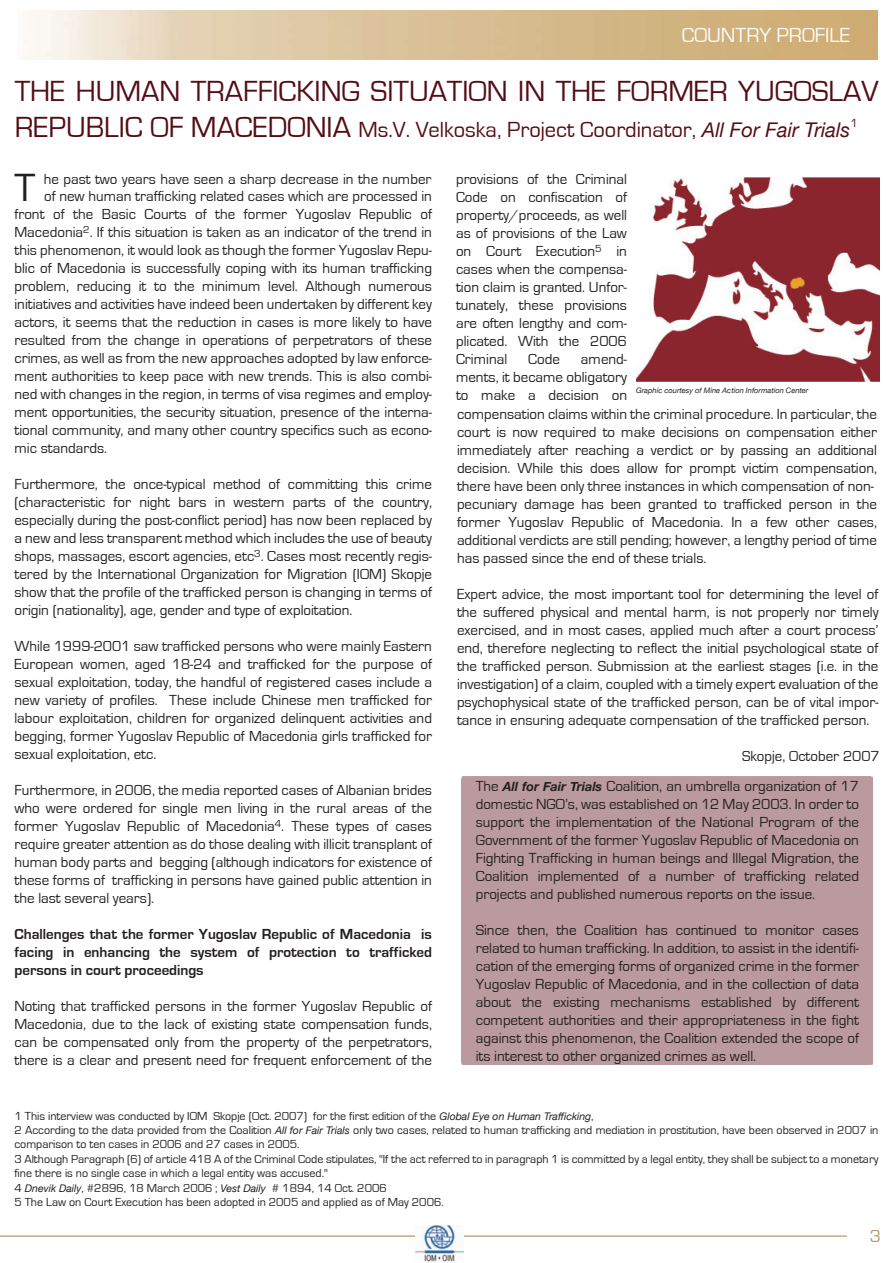
<style>
.page{position:relative;width:893px;height:1263px;background:#fff}
.page>*{position:absolute;margin:0;border:0;box-sizing:border-box;transform-origin:0 0}
.t1{font:40.5px "Eurostile";color:#231f20}
.t2{font:30px "Eurostile";color:#540d16}
.t3{font:22.5px "Eurostile";color:#540d16}
.t4{font:21px "Eurostile";color:#fcfbfc}
.t5{font:18px "Eurostile";color:#b4966b}
.t6{font:15px/18px "Eurostile";color:#231f20;text-align:justify}
.t7{font:700 15px/18px "Eurostile";color:#231f20;text-align:justify}
.t8{font:12px/14.4px "Eurostile";color:#231f20}
.t9{font:12px "Eurostile";color:#540d16}
.t10{font:italic 7.5px "Helvetica Neue";color:#231f20}
.s1{font-size:30px}
.s2{font-family:"Helvetica Neue";font-style:italic;font-size:20.25px}
.s3{font-family:"Helvetica Neue";font-weight:700;font-style:italic;font-size:12.75px}
.s4{font-family:"Helvetica Neue";font-style:italic;font-size:10.5px}
</style>
<div class="page">
<hr style="left:0;top:1236px;width:847px;height:1px;background:#b4966b">
<img style="left:416px;top:1225px;width:48px;height:38px">
<img style="left:636px;top:178px;width:243px;height:203px">
<h3 class="t4" style="left:682px;top:24px;width:170px">COUNTRY PROFILE</h3>
<h2 class="t2" style="left:15px;top:75px;width:865px">THE HUMAN TRAFFICKING SITUATION IN THE FORMER YUGOSLAV</h2>
<h3 class="t3" style="left:15px;top:118px;width:837px"><span class="s1">REPUBLIC OF MACEDONIA</span> Ms.V. Velkoska, Project Coordinator, <span class="s2">All For Fair Trials</span></h3>
<p class="t9" style="left:850px;top:116px;width:9px">1</p>
<h1 class="t1" style="left:14px;top:166px;width:22px">T</h1>
<p class="t6" style="left:44px;top:171px;width:389px">he past two years have seen a sharp decrease in the number</p>
<p class="t6" style="left:14px;top:187px;width:419px;text-indent:30px">of new human trafficking related cases which are processed in front of the Basic Courts of the former Yugoslav Republic of Macedonia<sup>2</sup>. If this situation is taken as an indicator of the trend in this phenomenon, it would look as though the former Yugoslav Repu&shy;blic of Macedonia is successfully coping with its human trafficking problem, reducing it to the minimum level. Although numerous initiatives and activities have indeed been undertaken by different key actors, it seems that the reduction in cases is more likely to have resulted from the change in operations of perpetrators of these crimes, as well as from the new approaches adopted by law enforce&shy;ment authorities to keep pace with new trends. This is also combi&shy;ned with changes in the region, in terms of visa regimes and employ&shy;ment opportunities, the security situation, presence of the interna&shy;tional community, and many other country specifics such as econo&shy;mic standards.</p>
<p class="t6" style="left:14px;top:475px;width:419px">Furthermore, the once-typical method of committing this crime (characteristic for night bars in western parts of the country, especially during the post-conflict period) has now been replaced by a new and less transparent method which includes the use of beauty shops, massages, escort agencies, etc<sup>3</sup>. Cases most recently regis&shy;tered by the International Organization for Migration (IOM) Skopje show that the profile of the trafficked person is changing in terms of origin (nationality), age, gender and type of exploitation.</p>
<p class="t6" style="left:14px;top:637px;width:419px">While 1999-2001 saw trafficked persons who were mainly Eastern European women, aged 18-24 and trafficked for the purpose of sexual exploitation, today, the handful of registered cases include a new variety of profiles. These include Chinese men trafficked for labour exploitation, children for organized delinquent activities and begging, former Yugoslav Republic of Macedonia girls trafficked for sexual exploitation, etc.</p>
<p class="t6" style="left:14px;top:781px;width:419px">Furthermore, in 2006, the media reported cases of Albanian brides who were ordered for single men living in the rural areas of the former Yugoslav Republic of Macedonia<sup>4</sup>. These types of cases require greater attention as do those dealing with illicit transplant of human body parts and begging (although indicators for existence of these forms of trafficking in persons have gained public attention in the last several years).</p>
<p class="t7" style="left:14px;top:925px;width:419px">Challenges that the former Yugoslav Republic of Macedonia is facing in enhancing the system of protection to trafficked persons in court proceedings</p>
<p class="t6" style="left:14px;top:997px;width:419px">Noting that trafficked persons in the former Yugoslav Republic of Macedonia, due to the lack of existing state compensation funds, can be compensated only from the property of the perpetrators, there is a clear and present need for frequent enforcement of the</p>
<p class="t6" style="left:456px;top:170px;width:173px">provisions of the Criminal Code on confiscation of property/proceeds, as well as of provisions of the Law on Court Execution<sup>5</sup> in cases when the compensa&shy;tion claim is granted. Unfor&shy;tunately, these provisions are often lengthy and com&shy;plicated. With the 2006<br>Criminal</p>
<p class="t6" style="left:528px;top:350px;width:33px">Code</p>
<p class="t6" style="left:456px;top:350px;width:173px;text-indent:125px">amend&shy;ments, it became obligatory to make a decision on</p>
<p class="t10" style="left:636px;top:386px;width:174px">Graphic courtesy of Mine Action Information Center</p>
<p class="t6" style="left:457px;top:406px;width:422px;text-align:left">compensation claims within the criminal procedure. In particular, the court is now required to make decisions on compensation either immediately after reaching a verdict or by passing an additional decision. While this does allow for prompt victim compensation, there have been only three instances in which compensation of non&shy;pecuniary damage has been granted to trafficked person in the former Yugoslav Republic of Macedonia. In a few other cases, additional verdicts are still pending; however, a lengthy period of time has passed since the end of these trials.</p>
<p class="t6" style="left:457px;top:586px;width:423px">Expert advice, the most important tool for determining the level of the suffered physical and mental harm, is not properly nor timely exercised, and in most cases, applied much after a court process’ end, therefore neglecting to reflect the initial psychological state of the trafficked person. Submission at the earliest stages (i.e. in the investigation) of a claim, coupled with a timely expert evaluation of the psychophysical state of the trafficked person, can be of vital impor&shy;tance in ensuring adequate compensation of the trafficked person.</p>
<p class="t6" style="left:742px;top:748px;width:139px">Skopje, October 2007</p>
<p class="t6" style="left:476px;top:777px;width:385px">The <span class="s3">All for Fair Trials</span> Coalition, an umbrella organization of 17 domestic NGO’s, was established on 12 May 2003. In order to support the implementation of the National Program of the Government of the former Yugoslav Republic of Macedonia on Fighting Trafficking in human beings and Illegal Migration, the Coalition implemented of a number of trafficking related projects and published numerous reports on the issue.</p>
<p class="t6" style="left:476px;top:921px;width:385px">Since then, the Coalition has continued to monitor cases related to human trafficking. In addition, to assist in the identifi&shy;cation of the emerging forms of organized crime in the former Yugoslav Republic of Macedonia, and in the collection of data about the existing mechanisms established by different competent authorities and their appropriateness in the fight against this phenomenon, the Coalition extended the scope of its interest to other organized crimes as well.</p>
<p class="t8" style="left:14px;top:1109px;width:865px">1 This interview was conducted by IOM Skopje (Oct. 2007) for the first edition of the <span class="s4">Global Eye on Human Trafficking</span>,<br>2 According to the data provided from the Coalition <span class="s4">All for Fair Trials</span> only two cases, related to human trafficking and mediation in prostitution, have been observed in 2007 in comparison to ten cases in 2006 and 27 cases in 2005.<br>3 Although Paragraph (6) of article 418 A of the Criminal Code stipulates, "If the act referred to in paragraph 1 is committed by a legal entity, they shall be subject to a monetary fine there is no single case in which a legal entity was accused."<br>4 <span class="s4">Dnevik Daily</span>, #2896, 18 March 2006 ; <span class="s4">Vest Daily</span> # 1894, 14 Oct. 2006<br>5 The Law on Court Execution has been adopted in 2005 and applied as of May 2006.</p>
<p class="t5" style="left:870px;top:1226px;width:13px">3</p>
</div>
